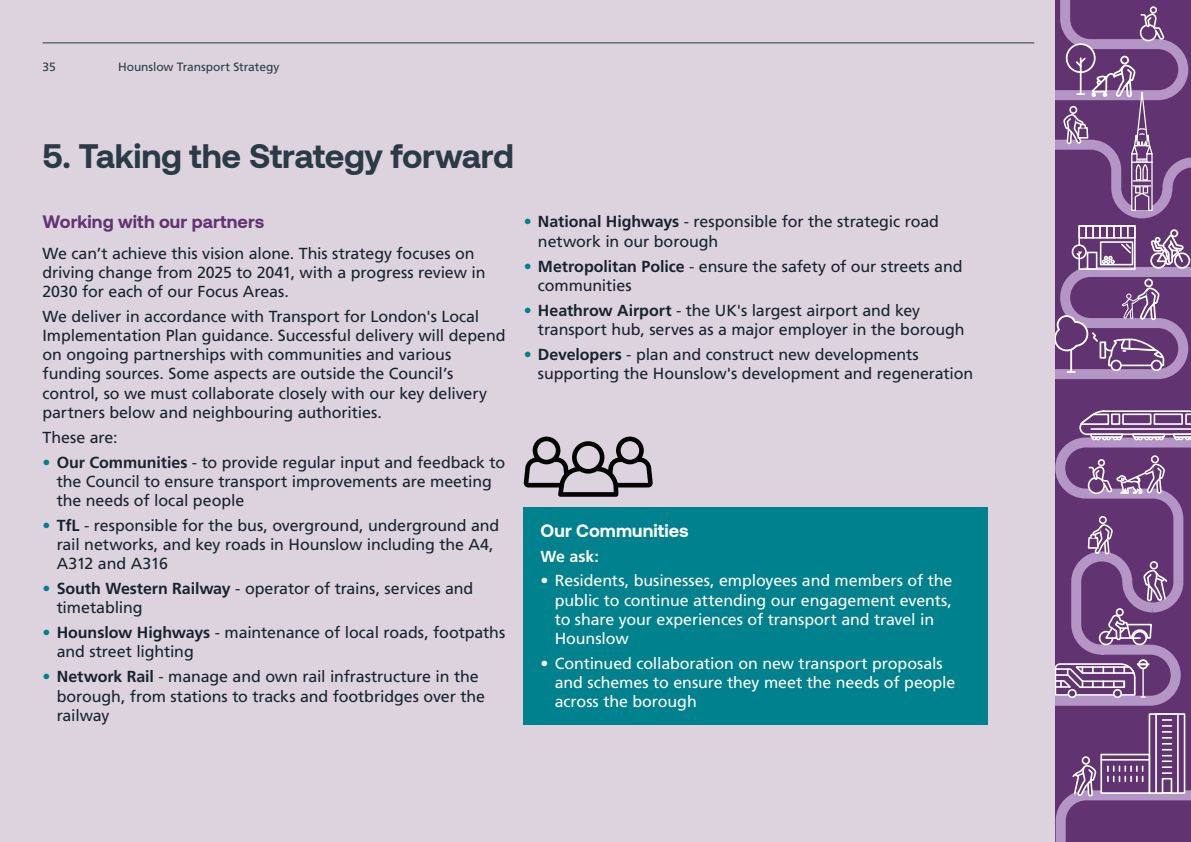
<style>
.page{position:relative;width:1191px;height:842px;background:#fff}
.page>*{position:absolute;margin:0;border:0;box-sizing:border-box;transform-origin:0 0}
.Hounslow_chapter_title{font:700 34px "Aeonik";letter-spacing:-.01em;color:#2a3b46}
.Hounslow_H2{font:700 18px "Aeonik";letter-spacing:.005em;color:#623371}
.Hounslow_H2-2{font:700 18px "Aeonik";letter-spacing:.005em;color:#fff}
.Hounslow_body{font:16px/19.2px "Frutiger LT Std";letter-spacing:-.005em;color:#182330}
.t1{font:16px/19.2px "Frutiger LT Std";letter-spacing:-.005em;color:#fff}
.Hounslow_H3{font:700 16px "Frutiger LT Std";color:#fff}
.t2{font:12px "Frutiger LT Std";letter-spacing:-.005em;color:#2a3b46}
.s1{font-weight:700;color:#00818e}
.s2{font-weight:700}
</style>
<div class="page">
<svg style="left:1054px;top:0;width:137px;height:842px;background:#744983"></svg>
<svg style="left:1054px;top:659px;width:95px;height:39px;background:#93739e"></svg>
<svg style="left:1087px;top:515px;width:27px;height:40px"></svg>
<svg style="left:1087px;top:454px;width:79px;height:46px;background:#8b6798"></svg>
<svg style="left:1142px;top:560px;width:26px;height:42px"></svg>
<svg style="left:1071px;top:755px;width:26px;height:42px"></svg>
<div style="left:1071px;top:244px;width:15px;height:15px;border:2px solid #fff;border-radius:50%"></div>
<svg style="left:1131px;top:171px;width:21px;height:40px"></svg>
<svg style="left:1135px;top:171px;width:6px;height:9px"></svg>
<svg style="left:1142px;top:171px;width:5px;height:9px"></svg>
<svg style="left:1062px;top:5px;width:103px;height:166px;background:#7c548b"></svg>
<svg style="left:1133px;top:180px;width:17px;height:32px"></svg>
<svg style="left:1135px;top:186px;width:5px;height:8px"></svg>
<svg style="left:1142px;top:186px;width:6px;height:8px"></svg>
<svg style="left:1054px;top:277px;width:111px;height:96px;background:#80598e"></svg>
<svg style="left:1075px;top:224px;width:61px;height:47px"></svg>
<svg style="left:1078px;top:410px;width:113px;height:30px"></svg>
<div style="left:1148px;top:713px;width:37px;height:81px;background:#623371;border:2px solid #fff"></div>
<div style="left:1155px;top:713px;width:23px;height:81px;background:#623371;border:2px solid #fff"></div>
<div style="left:1100px;top:754px;width:50px;height:40px;background:#623371;border:2px solid #fff"></div>
<svg style="left:1162px;top:719px;width:9px;height:55px"></svg>
<hr style="left:1101px;top:759px;width:48px;height:2px;background:#fff">
<svg style="left:1107px;top:766px;width:36px;height:15px"></svg>
<div style="left:1161px;top:778px;width:11px;height:16px;background:#623371;border:2px solid #fff"></div>
<div style="left:1116px;top:609px;width:7px;height:6px;background:#623371;border-radius:50%"></div>
<div style="left:1115px;top:608px;width:8px;height:8px;border:2px solid #fff;border-radius:50%"></div>
<svg style="left:1099px;top:632px;width:13px;height:12px"></svg>
<div style="left:1098px;top:631px;width:15px;height:14px;border:2px solid #fff;border-radius:50%"></div>
<div style="left:1132px;top:631px;width:15px;height:14px;border:2px solid #fff;border-radius:50%"></div>
<svg style="left:1103px;top:613px;width:49px;height:28px"></svg>
<div style="left:1170px;top:229px;width:8px;height:8px;border:2px solid #fff;border-radius:50%"></div>
<svg style="left:1174px;top:253px;width:15px;height:15px"></svg>
<div style="left:1174px;top:252px;width:16px;height:17px;border:2px solid #fff;border-radius:50%"></div>
<svg style="left:1149px;top:230px;width:36px;height:40px"></svg>
<div style="left:0;top:0;width:1054px;height:842px;background:#dcd3df"></div>
<hr style="left:43px;top:43px;width:991px;height:1px;background:#2a3b46">
<div style="left:523px;top:507px;width:465px;height:217px;background:#00818e"></div>
<svg style="left:523px;top:437px;width:130px;height:60px"></svg>
<p class="t2" style="left:43px;top:60px;width:15px">35</p>
<p class="t2" style="left:118px;top:60px;width:163px">Hounslow Transport Strategy</p>
<p class="Hounslow_chapter_title" style="left:43px;top:137px;width:473px">5. Taking the Strategy forward</p>
<p class="Hounslow_H2" style="left:43px;top:211px;width:223px">Working with our partners</p>
<p class="Hounslow_body" style="left:43px;top:243px;width:444px">We can’t achieve this vision alone. This strategy focuses on driving change from 2025 to 2041, with a progress review in<br>2030 for each of our Focus Areas.</p>
<p class="Hounslow_body" style="left:43px;top:307px;width:464px">We deliver in accordance with Transport for London's Local Implementation Plan guidance. Successful delivery will depend on ongoing partnerships with communities and various funding sources. Some aspects are outside the Council’s control, so we must collaborate closely with our key delivery partners below and neighbouring authorities.</p>
<p class="Hounslow_body" style="left:43px;top:428px;width:76px">These are:</p>
<p class="Hounslow_body" style="left:57px;top:452px;width:450px;text-indent:-14px"><span class="s1">•</span> <span class="s2">Our Communities</span> - to provide regular input and feedback to the Council to ensure transport improvements are meeting the needs of local people</p>
<p class="Hounslow_body" style="left:57px;top:516px;width:444px;text-indent:-14px"><span class="s1">•</span> <span class="s2">TfL</span> - responsible for the bus, overground, underground and rail networks, and key roads in Hounslow including the A4,<br>A312 and A316</p>
<p class="Hounslow_body" style="left:57px;top:579px;width:418px;text-indent:-14px"><span class="s1">•</span> <span class="s2">South Western Railway</span> - operator of trains, services and timetabling</p>
<p class="Hounslow_body" style="left:57px;top:623px;width:450px;text-indent:-14px"><span class="s1">•</span> <span class="s2">Hounslow Highways</span> - maintenance of local roads, footpaths and street lighting</p>
<p class="Hounslow_body" style="left:57px;top:667px;width:430px;text-indent:-14px"><span class="s1">•</span> <span class="s2">Network Rail</span> - manage and own rail infrastructure in the borough, from stations to tracks and footbridges over the railway</p>
<p class="Hounslow_body" style="left:538px;top:212px;width:402px;text-indent:-14px"><span class="s1">•</span> <span class="s2">National Highways</span> - responsible for the strategic road network in our borough</p>
<p class="Hounslow_body" style="left:538px;top:256px;width:426px;text-indent:-14px"><span class="s1">•</span> <span class="s2">Metropolitan Police</span> - ensure the safety of our streets and communities</p>
<p class="Hounslow_body" style="left:538px;top:300px;width:428px;text-indent:-14px"><span class="s1">•</span> <span class="s2">Heathrow Airport</span> - the UK's largest airport and key transport hub, serves as a major employer in the borough</p>
<p class="Hounslow_body" style="left:538px;top:345px;width:437px;text-indent:-14px"><span class="s1">•</span> <span class="s2">Developers</span> - plan and construct new developments supporting the Hounslow's development and regeneration</p>
<p class="Hounslow_H2-2" style="left:540px;top:520px;width:150px">Our Communities</p>
<p class="Hounslow_H3" style="left:540px;top:547px;width:60px">We ask:</p>
<p class="t1" style="left:555px;top:571px;width:399px;text-indent:-14px">• Residents, businesses, employees and members of the public to continue attending our engagement events, to share your experiences of transport and travel in Hounslow</p>
<p class="t1" style="left:555px;top:654px;width:402px;text-indent:-14px">• Continued collaboration on new transport proposals and schemes to ensure they meet the needs of people across the borough</p>
</div>
